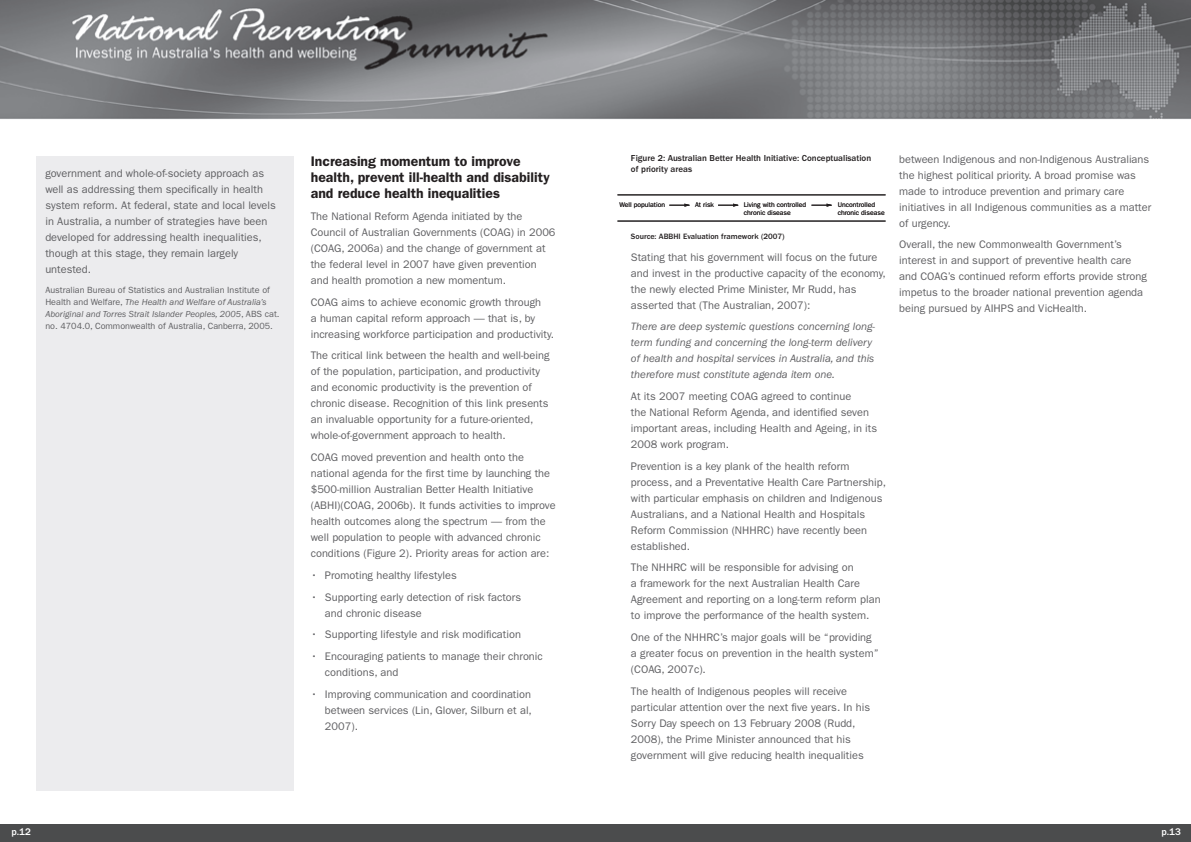
<style>
.page{position:relative;width:1191px;height:842px;background:#fff}
.page>*{position:absolute;margin:0;border:0;box-sizing:border-box;transform-origin:0 0}
.t1{font:600 14px/16px "Franklin Gothic";color:#231f20}
.t2{font:11px/16px "Franklin Gothic";color:#5f5f62}
.t3{font:italic 11px/16px "Franklin Gothic";color:#5f5f62}
.t4{font:500 10px "Franklin Gothic";color:#fff}
.t5{font:9px/12px "Franklin Gothic";color:#5f5f62}
.t6{font:500 9px/11px "Franklin Gothic";color:#231f20}
.t7{font:500 8px "Franklin Gothic";color:#231f20}
.t8{font:6.8px/8.2px "Franklin Gothic";color:#231f20}
.s1{font-style:italic}
</style>
<div class="page">
<div style="left:0;top:824px;width:595px;height:18px;background:#4b4c4d"></div>
<img style="left:0;top:0;width:1191px;height:119px">
<div style="left:595px;top:824px;width:596px;height:18px;background:#4b4c4d"></div>
<div style="left:36px;top:156px;width:258px;height:634px;background:#ececee"></div>
<svg style="left:669px;top:204px;width:21px;height:3px"></svg>
<svg style="left:718px;top:204px;width:20px;height:3px"></svg>
<svg style="left:811px;top:204px;width:21px;height:3px"></svg>
<hr style="left:617px;top:195px;width:268px;height:1px;background:#231f20">
<hr style="left:617px;top:221px;width:268px;height:1px;background:#231f20">
<p class="t2" style="left:45px;top:165px;width:232px">government and whole-of-society approach as well as addressing them specifically in health system reform. At federal, state and local levels in Australia, a number of strategies have been developed for addressing health inequalities, though at this stage, they remain largely untested.</p>
<p class="t5" style="left:45px;top:284px;width:236px">Australian Bureau of Statistics and Australian Institute of Health and Welfare, <span class="s1">The Health and Welfare of Australia’s Aboriginal and Torres Strait Islander Peoples, 2005</span>, ABS cat. no. 4704.0, Commonwealth of Australia, Canberra, 2005.</p>
<p class="t1" style="left:311px;top:154px;width:240px">Increasing momentum to improve health, prevent ill-health and disability and reduce health inequalities</p>
<p class="t2" style="left:311px;top:208px;width:246px">The National Reform Agenda initiated by the Council of Australian Governments (COAG) in 2006 (COAG, 2006a) and the change of government at the federal level in 2007 have given prevention and health promotion a new momentum.</p>
<p class="t2" style="left:311px;top:294px;width:245px">COAG aims to achieve economic growth through<br>a human capital reform approach — that is, by increasing workforce participation and productivity.</p>
<p class="t2" style="left:311px;top:348px;width:240px">The critical link between the health and well-being of the population, participation, and productivity and economic productivity is the prevention of chronic disease. Recognition of this link presents an invaluable opportunity for a future-oriented, whole-of-government approach to health.</p>
<p class="t2" style="left:311px;top:449px;width:246px">COAG moved prevention and health onto the national agenda for the first time by launching the $500-million Australian Better Health Initiative (ABHI)(COAG, 2006b). It funds activities to improve health outcomes along the spectrum — from the well population to people with advanced chronic conditions (Figure 2). Priority areas for action are:</p>
<p class="t2" style="left:311px;top:567px;width:147px">• Promoting healthy lifestyles</p>
<p class="t2" style="left:325px;top:589px;width:198px;text-indent:-14px">• Supporting early detection of risk factors and chronic disease</p>
<p class="t2" style="left:311px;top:626px;width:212px">• Supporting lifestyle and risk modification</p>
<p class="t2" style="left:325px;top:648px;width:219px;text-indent:-14px">• Encouraging patients to manage their chronic conditions, and</p>
<p class="t2" style="left:325px;top:686px;width:208px;text-align:justify;text-indent:-14px">• Improving communication and coordination between services (Lin, Glover, Silburn et al, 2007).</p>
<p class="t6" style="left:631px;top:153px;width:242px">Figure 2: Australian Better Health Initiative: Conceptualisation of priority areas</p>
<p class="t8" style="left:619px;top:200px;width:47px">Well population</p>
<p class="t8" style="left:695px;top:200px;width:20px">At risk</p>
<p class="t8" style="left:744px;top:200px;width:64px">Living with controlled chronic disease</p>
<p class="t8" style="left:837px;top:200px;width:48px">Uncontrolled chronic disease</p>
<p class="t7" style="left:631px;top:232px;width:155px">Source: ABBHI Evaluation framework (2007)</p>
<p class="t2" style="left:631px;top:249px;width:256px">Stating that his government will focus on the future and invest in the productive capacity of the economy, the newly elected Prime Minister, Mr Rudd, has asserted that (The Australian, 2007):</p>
<p class="t3" style="left:631px;top:319px;width:246px">There are deep systemic questions concerning long&shy;term funding and concerning the long-term delivery of health and hospital services in Australia, and this therefore must constitute agenda item one.</p>
<p class="t2" style="left:631px;top:388px;width:248px">At its 2007 meeting COAG agreed to continue<br>the National Reform Agenda, and identified seven important areas, including Health and Ageing, in its 2008 work program.</p>
<p class="t2" style="left:631px;top:458px;width:256px">Prevention is a key plank of the health reform process, and a Preventative Health Care Partnership, with particular emphasis on children and Indigenous Australians, and a National Health and Hospitals Reform Commission (NHHRC) have recently been established.</p>
<p class="t2" style="left:631px;top:560px;width:251px">The NHHRC will be responsible for advising on<br>a framework for the next Australian Health Care Agreement and reporting on a long-term reform plan to improve the performance of the health system.</p>
<p class="t2" style="left:631px;top:629px;width:249px">One of the NHHRC’s major goals will be “providing a greater focus on prevention in the health system” (COAG, 2007c).</p>
<p class="t2" style="left:631px;top:683px;width:241px">The health of Indigenous peoples will receive particular attention over the next five years. In his Sorry Day speech on 13 February 2008 (Rudd, 2008), the Prime Minister announced that his government will give reducing health inequalities</p>
<p class="t2" style="left:899px;top:151px;width:253px">between Indigenous and non-Indigenous Australians the highest political priority. A broad promise was made to introduce prevention and primary care initiatives in all Indigenous communities as a matter of urgency.</p>
<p class="t2" style="left:899px;top:237px;width:249px">Overall, the new Commonwealth Government’s interest in and support of preventive health care and COAG’s continued reform efforts provide strong impetus to the broader national prevention agenda being pursued by AIHPS and VicHealth.</p>
<p class="t4" style="left:11px;top:826px;width:20px">p.12</p>
<p class="t4" style="left:1161px;top:826px;width:20px">p.13</p>
</div>
